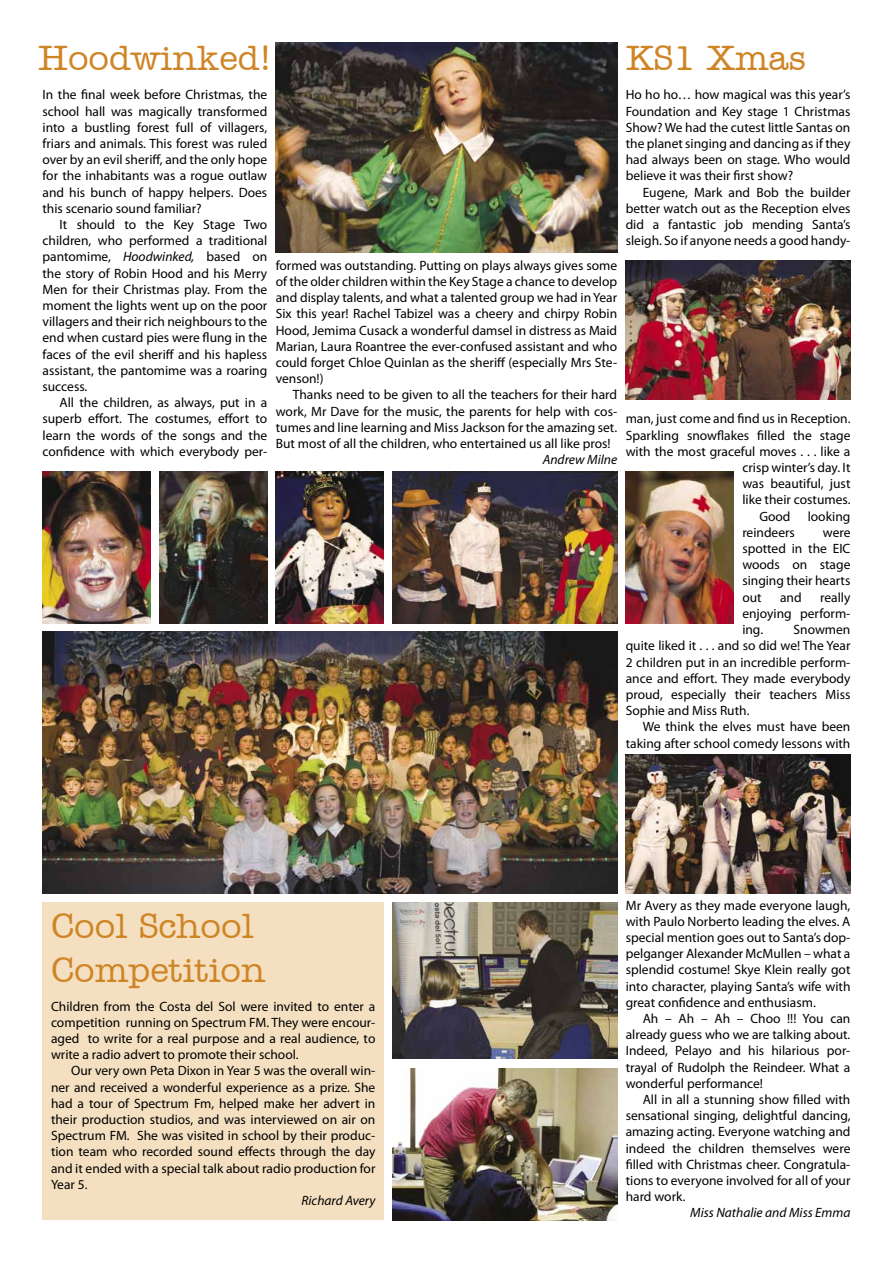
<style>
.page{position:relative;width:893px;height:1263px;background:#fff}
.page>*{position:absolute;margin:0;border:0;box-sizing:border-box;transform-origin:0 0}
.t1{font:500 36px/43.2px "Amer Typewriter IT Cby BT";color:#cf8526}
.t2{font:13.5px/16.2px "Myriad Pro";color:#000;text-align:justify}
.t3{font:italic 13.5px "Myriad Pro";color:#000}
.s1{font-style:italic}
</style>
<div class="page">
<img style="left:626px;top:471px;width:108px;height:152px">
<img style="left:626px;top:754px;width:224px;height:139px">
<img style="left:626px;top:260px;width:224px;height:139px">
<img style="left:43px;top:631px;width:574px;height:262px">
<img style="left:42px;top:471px;width:109px;height:152px">
<img style="left:276px;top:471px;width:108px;height:152px">
<img style="left:276px;top:43px;width:341px;height:210px">
<img style="left:392px;top:471px;width:225px;height:152px">
<div style="left:43px;top:902px;width:341px;height:318px;background:#f4e0c1"></div>
<img style="left:392px;top:1068px;width:225px;height:152px">
<img style="left:392px;top:902px;width:225px;height:157px">
<img style="left:159px;top:471px;width:108px;height:152px">
<h1 class="t1" style="left:38px;top:36px;width:235px">Hoodwinked!</h1>
<p class="t2" style="left:43px;top:87px;width:226px">In the final week before Christmas, the school hall was magically transformed into a bustling forest full of villagers, friars and animals. This forest was ruled over by an evil sheriff, and the only hope for the inhabitants was a rogue outlaw and his bunch of happy helpers. Does this scenario sound familiar?</p>
<p class="t2" style="left:43px;top:216px;width:226px;text-indent:17px">It should to the Key Stage Two children, who performed a traditional pantomime, <span class="s1">Hoodwinked,</span> based on the story of Robin Hood and his Merry Men for their Christmas play. From the moment the lights went up on the poor villagers and their rich neighbours to the end when custard pies were flung in the faces of the evil sheriff and his hapless assistant, the pantomime was a roaring success.</p>
<p class="t2" style="left:43px;top:394px;width:226px;text-indent:17px">All the children, as always, put in a superb effort. The costumes, effort to learn the words of the songs and the confidence with which everybody per-</p>
<p class="t2" style="left:276px;top:257px;width:343px">formed was outstanding. Putting on plays always gives some of the older children within the Key Stage a chance to develop and display talents, and what a talented group we had in Year Six this year! Rachel Tabizel was a cheery and chirpy Robin Hood, Jemima Cusack a wonderful damsel in distress as Maid Marian, Laura Roantree the ever-confused assistant and who could forget Chloe Quinlan as the sheriff (especially Mrs Ste&shy;venson!)</p>
<p class="t2" style="left:276px;top:387px;width:343px;text-indent:17px">Thanks need to be given to all the teachers for their hard work, Mr Dave for the music, the parents for help with cos&shy;tumes and line learning and Miss Jackson for the amazing set.<br>But most of all the children, who entertained us all like pros!</p>
<p class="t3" style="left:543px;top:451px;width:76px">Andrew Milne</p>
<h1 class="t1" style="left:626px;top:36px;width:182px">KS1 Xmas</h1>
<p class="t2" style="left:626px;top:87px;width:226px">Ho ho ho… how magical was this year’s Foundation and Key stage 1 Christmas Show? We had the cutest little Santas on the planet singing and dancing as if they had always been on stage. Who would believe it was their first show?</p>
<p class="t2" style="left:626px;top:184px;width:226px;text-indent:17px">Eugene, Mark and Bob the builder better watch out as the Reception elves did a fantastic job mending Santa’s sleigh. So if anyone needs a good handy-</p>
<p class="t2" style="left:626px;top:411px;width:226px">man, just come and find us in Reception.</p>
<p class="t2" style="left:626px;top:427px;width:226px">Sparkling snowflakes filled the stage</p>
<p class="t2" style="left:626px;top:443px;width:226px">with the most graceful moves . . . like a</p>
<p class="t2" style="left:742px;top:459px;width:110px">crisp winter’s day. It</p>
<p class="t2" style="left:742px;top:475px;width:110px">was beautiful, just</p>
<p class="t2" style="left:742px;top:492px;width:110px">like their costumes.</p>
<p class="t2" style="left:759px;top:508px;width:33px">Good</p>
<p class="t2" style="left:808px;top:508px;width:44px">looking</p>
<p class="t2" style="left:742px;top:524px;width:54px">reindeers</p>
<p class="t2" style="left:742px;top:524px;width:110px;text-indent:81px">were spotted in the EIC woods on stage singing their hearts out</p>
<p class="t2" style="left:742px;top:589px;width:110px;text-indent:78px">really enjoying perform&shy;ing.</p>
<p class="t2" style="left:780px;top:589px;width:23px">and</p>
<p class="t2" style="left:626px;top:621px;width:226px;text-indent:168px">Snowmen quite liked it . . . and so did we! The Year 2 children put in an incredible perform&shy;ance and effort. They made everybody proud, especially their teachers Miss Sophie and Miss Ruth.</p>
<p class="t2" style="left:626px;top:718px;width:226px;text-align:right">We think the elves must have been taking after school comedy lessons with</p>
<h1 class="t1" style="left:51px;top:904px;width:216px">Cool School<br>Competition</h1>
<p class="t2" style="left:51px;top:998px;width:326px">Children from the Costa del Sol were invited to enter a competition running on Spectrum FM. They were encour&shy;aged to write for a real purpose and a real audience, to write a radio advert to promote their school.</p>
<p class="t2" style="left:51px;top:1062px;width:326px;text-indent:20px">Our very own Peta Dixon in Year 5 was the overall win&shy;ner and received a wonderful experience as a prize. She had a tour of Spectrum Fm, helped make her advert in their production studios, and was interviewed on air on Spectrum FM. She was visited in school by their produc&shy;tion team who recorded sound effects through the day and it ended with a special talk about radio production for Year 5.</p>
<p class="t3" style="left:301px;top:1192px;width:76px">Richard Avery</p>
<p class="t2" style="left:626px;top:897px;width:226px">Mr Avery as they made everyone laugh, with Paulo Norberto leading the elves. A special mention goes out to Santa’s dop&shy;pelganger Alexander McMullen – what a splendid costume! Skye Klein really got into character, playing Santa’s wife with great confidence and enthusiasm.</p>
<p class="t2" style="left:626px;top:1010px;width:226px;text-indent:17px">Ah – Ah – Ah – Choo !!! You can already guess who we are talking about.<br>Indeed, Pelayo and his hilarious por&shy;trayal of Rudolph the Reindeer. What a wonderful performance!</p>
<p class="t2" style="left:626px;top:1091px;width:226px;text-indent:17px">All in all a stunning show filled with sensational singing, delightful dancing, amazing acting. Everyone watching and indeed the children themselves were filled with Christmas cheer. Congratula&shy;tions to everyone involved for all of your hard work.</p>
<p class="t3" style="left:690px;top:1204px;width:162px">Miss Nathalie and Miss Emma</p>
</div>
